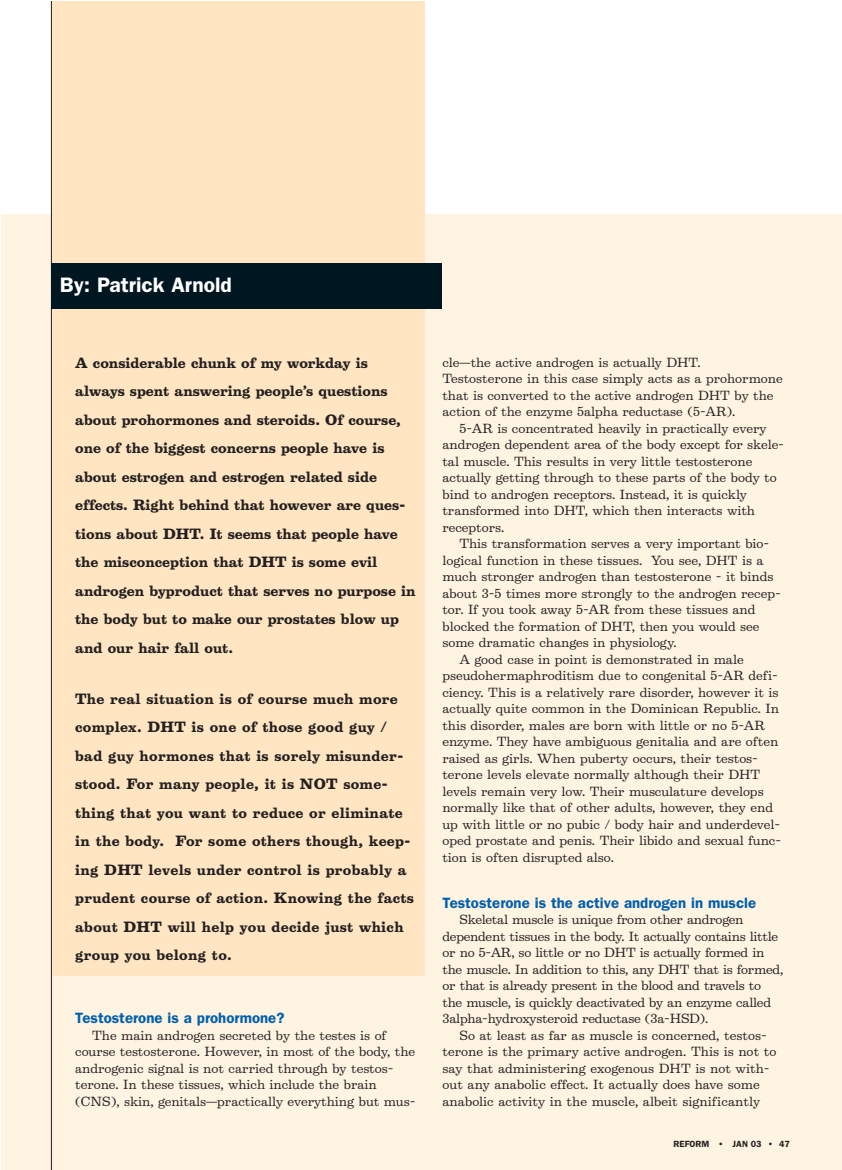
<style>
.page{position:relative;width:842px;height:1170px;background:#fff}
.page>*{position:absolute;margin:0;border:0;box-sizing:border-box;transform-origin:0 0}
.t1{font:600 21px "Franklin Gothic";color:#fff}
.t2{font:600 15px "Franklin Gothic";color:#005fad}
.t3{font:700 13.5px/28.5px "Belizio";color:#231f20}
.t4{font:700 13.5px/28.5px "Belizio";letter-spacing:.02em;color:#231f20}
.t5{font:12px/16.5px "Belizio";color:#231f20}
.t6{font:12px/16.5px "Belizio";letter-spacing:-.02em;color:#231f20}
.t7{font:600 9px "Franklin Gothic";color:#231f20}
</style>
<div class="page">
<div style="left:1px;top:214px;width:841px;height:956px;background:#fff3e2"></div>
<div style="left:51px;top:2px;width:373px;height:973px;background:#ffe5c1"></div>
<hr style="left:51px;top:2px;width:1px;height:1168px;background:#231f20">
<div style="left:51px;top:264px;width:391px;height:45px;background:#001722"></div>
<h1 class="t1" style="left:60px;top:278px;width:173px">By: Patrick Arnold</h1>
<p class="t3" style="left:75px;top:350px;width:342px">A considerable chunk of my workday is always spent answering people’s questions about prohormones and steroids. Of course, one of the biggest concerns people have is about estrogen and estrogen related side effects. Right behind that however are ques&shy;tions about DHT. It seems that people have the misconception that DHT is some evil androgen byproduct that serves no purpose in the body but to make our prostates blow up and our hair fall out.</p>
<p class="t4" style="left:75px;top:686px;width:340px">The real situation is of course much more complex. DHT is one of those good guy / bad guy hormones that is sorely misunder&shy;stood. For many people, it is NOT some&shy;thing that you want to reduce or eliminate in the body. For some others though, keep&shy;ing DHT levels under control is probably a prudent course of action. Knowing the facts about DHT will help you decide just which group you belong to.</p>
<p class="t2" style="left:75px;top:1013px;width:211px">Testosterone is a prohormone?</p>
<p class="t5" style="left:75px;top:1028px;width:342px;text-indent:17px">The main androgen secreted by the testes is of course testosterone. However, in most of the body, the androgenic signal is not carried through by testos&shy;terone. In these tissues, which include the brain (CNS), skin, genitals—practically everything but mus-</p>
<p class="t5" style="left:442px;top:355px;width:342px">cle—the active androgen is actually DHT.<br>Testosterone in this case simply acts as a prohormone that is converted to the active androgen DHT by the action of the enzyme 5alpha reductase (5-AR).</p>
<p class="t5" style="left:442px;top:421px;width:343px;text-indent:17px">5-AR is concentrated heavily in practically every androgen dependent area of the body except for skele&shy;tal muscle. This results in very little testosterone actually getting through to these parts of the body to bind to androgen receptors. Instead, it is quickly transformed into DHT, which then interacts with receptors.</p>
<p class="t5" style="left:459px;top:536px;width:311px">This transformation serves a very important bio-</p>
<p class="t5" style="left:442px;top:553px;width:322px">logical function in these tissues. You see, DHT is a</p>
<p class="t5" style="left:442px;top:569px;width:332px">much stronger androgen than testosterone - it binds</p>
<p class="t5" style="left:442px;top:586px;width:340px">about 3-5 times more strongly to the androgen recep-</p>
<p class="t5" style="left:442px;top:602px;width:314px">tor. If you took away 5-AR from these tissues and</p>
<p class="t5" style="left:442px;top:619px;width:318px">blocked the formation of DHT, then you would see</p>
<p class="t5" style="left:442px;top:635px;width:236px">some dramatic changes in physiology.</p>
<p class="t5" style="left:459px;top:652px;width:286px">A good case in point is demonstrated in male</p>
<p class="t5" style="left:442px;top:668px;width:337px">pseudohermaphroditism due to congenital 5-AR defi-</p>
<p class="t5" style="left:442px;top:685px;width:337px">ciency. This is a relatively rare disorder, however it is</p>
<p class="t5" style="left:442px;top:701px;width:338px">actually quite common in the Dominican Republic. In</p>
<p class="t5" style="left:442px;top:718px;width:324px">this disorder, males are born with little or no 5-AR</p>
<p class="t5" style="left:442px;top:734px;width:337px">enzyme. They have ambiguous genitalia and are often</p>
<p class="t5" style="left:442px;top:751px;width:317px">raised as girls. When puberty occurs, their testos-</p>
<p class="t5" style="left:442px;top:767px;width:319px">terone levels elevate normally although their DHT</p>
<p class="t5" style="left:442px;top:784px;width:322px">levels remain very low. Their musculature develops</p>
<p class="t5" style="left:442px;top:800px;width:332px">normally like that of other adults, however, they end</p>
<p class="t5" style="left:442px;top:817px;width:339px">up with little or no pubic / body hair and underdevel-</p>
<p class="t5" style="left:442px;top:833px;width:340px">oped prostate and penis. Their libido and sexual func-</p>
<p class="t5" style="left:442px;top:850px;width:173px">tion is often disrupted also.</p>
<p class="t2" style="left:442px;top:898px;width:315px">Testosterone is the active androgen in muscle</p>
<p class="t6" style="left:442px;top:913px;width:342px;text-indent:17px">Skeletal muscle is unique from other androgen dependent tissues in the body. It actually contains little or no 5-AR, so little or no DHT is actually formed in the muscle. In addition to this, any DHT that is formed, or that is already present in the blood and travels to the muscle, is quickly deactivated by an enzyme called 3alpha-hydroxysteroid reductase (3a-HSD).</p>
<p class="t5" style="left:442px;top:1028px;width:335px;text-indent:17px">So at least as far as muscle is concerned, testos&shy;terone is the primary active androgen. This is not to say that administering exogenous DHT is not with&shy;out any anabolic effect. It actually does have some anabolic activity in the muscle, albeit significantly</p>
<p class="t7" style="left:673px;top:1141px;width:118px">REFORM • JAN 03 • 47</p>
</div>
